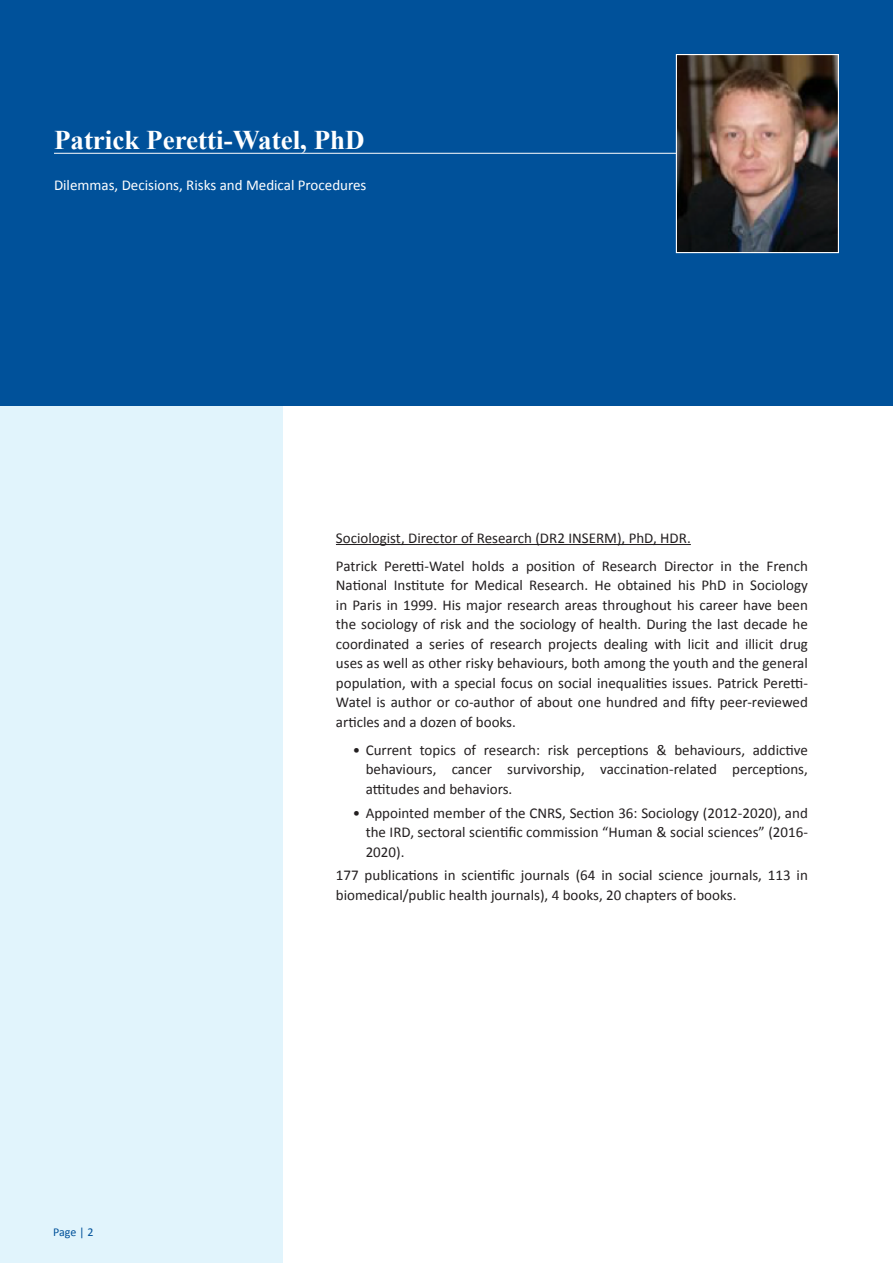
<style>
.page{position:relative;width:893px;height:1263px;background:#fff}
.page>*{position:absolute;margin:0;border:0;box-sizing:border-box;transform-origin:0 0}
.heading{font:700 27px "Times New Roman";color:#fff}
.t1{font:15px/19.5px "Calibri";color:#231f20;text-align:justify}
.chap{font:15px "Calibri";color:#fff}
.num_page{font:12px "Calibri";color:#00519a}
</style>
<div class="page">
<div style="left:0;top:0;width:282px;height:1263px;background:#e1f4fc"></div>
<div style="left:0;top:0;width:893px;height:405px;background:#00519a"></div>
<hr style="left:336px;top:544px;width:355px;height:1px;background:#231f20">
<hr style="left:54px;top:153px;width:622px;height:1px;background:#fff">
<img style="left:678px;top:56px;width:159px;height:195px">
<div style="left:676px;top:54px;width:163px;height:199px;border:1px solid #fff"></div>
<p class="heading" style="left:54px;top:121px;width:312px">Patrick Peretti-Watel, PhD</p>
<p class="chap" style="left:54px;top:175px;width:314px">Dilemmas, Decisions, Risks and Medical Procedures</p>
<p class="num_page" style="left:53px;top:1224px;width:42px">Page | 2</p>
<p class="t1" style="left:336px;top:527px;width:356px">Sociologist, Director of Research (DR2 INSERM), PhD, HDR.</p>
<p class="t1" style="left:336px;top:555px;width:473px">Patrick Peretti-Watel holds a position of Research Director in the French National Institute for Medical Research. He obtained his PhD in Sociology in Paris in 1999. His major research areas throughout his career have been the sociology of risk and the sociology of health. During the last decade he coordinated a series of research projects dealing with licit and illicit drug uses as well as other risky behaviours, both among the youth and the general population, with a special focus on social inequalities issues. Patrick Peretti-Watel is author or co-author of about one hundred and fifty peer-reviewed articles and a dozen of books.</p>
<p class="t1" style="left:366px;top:739px;width:444px;text-indent:-13px">• Current topics of research: risk perceptions &amp; behaviours, addictive behaviours, cancer survivorship, vaccination-related perceptions, attitudes and behaviors.</p>
<p class="t1" style="left:366px;top:802px;width:444px;text-indent:-13px">• Appointed member of the CNRS, Section 36: Sociology (2012-2020), and the IRD, sectoral scientific commission “Human &amp; social sciences” (2016- 2020).</p>
<p class="t1" style="left:336px;top:865px;width:473px">177 publications in scientific journals (64 in social science journals, 113 in biomedical/public health journals), 4 books, 20 chapters of books.</p>
</div>
